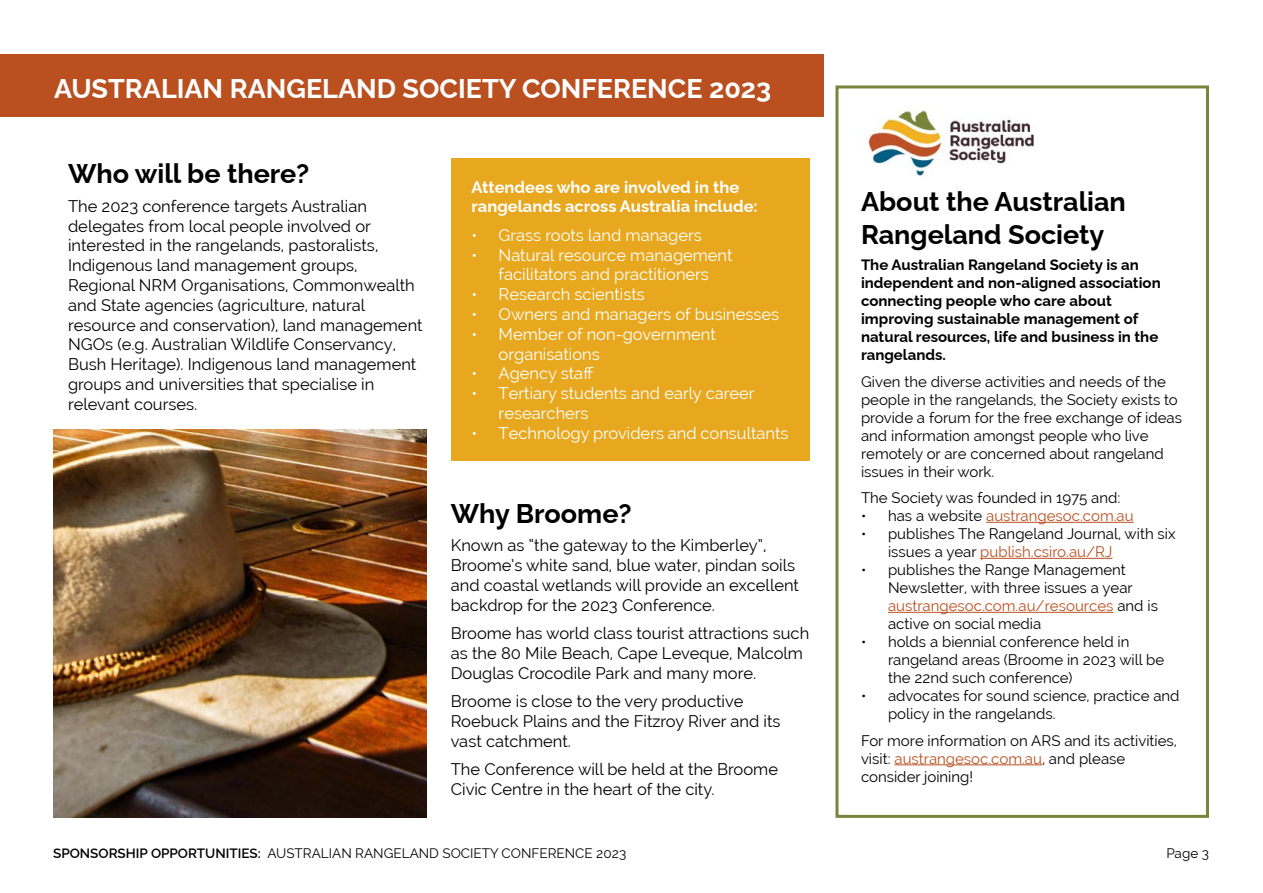
<style>
.page{position:relative;width:1263px;height:893px;background:#fff}
.page>*{position:absolute;margin:0;border:0;box-sizing:border-box;transform-origin:0 0}
.t1{font:700 27px/32.4px "Raleway";color:#000}
.t2{font:700 27px "Raleway";color:#fff}
.t3{font:16.5px/19.8px "Raleway";color:#000}
.t4{font:16.5px/19.8px "Raleway";color:#fff}
.t5{font:700 16.5px/19.8px "Raleway";color:#fff}
.t6{font:15px/18px "Raleway";color:#000}
.t7{font:700 15px/18px "Raleway";color:#000}
.t8{font:15px "Raleway";color:#ba5020}
.t9{font:13.5px "Raleway";color:#000}
.s1{color:#000}
.s2{color:#ba5020}
.s3{font-weight:600}
</style>
<div class="page">
<div style="left:0;top:54px;width:824px;height:63px;background:#ba5020"></div>
<img style="left:53px;top:429px;width:374px;height:389px">
<div style="left:451px;top:158px;width:358px;height:303px;background:#e7a81f"></div>
<img style="left:867px;top:106px;width:167px;height:70px">
<div style="left:835px;top:85px;width:374px;height:733px;border:3px solid #78853b"></div>
<hr style="left:986px;top:522px;width:148px;height:1px;background:#ba5020">
<hr style="left:980px;top:558px;width:132px;height:1px;background:#ba5020">
<hr style="left:888px;top:612px;width:225px;height:1px;background:#ba5020">
<hr style="left:894px;top:764px;width:148px;height:1px;background:#ba5020">
<h1 class="t2" style="left:54px;top:67px;width:719px">AUSTRALIAN RANGELAND SOCIETY CONFERENCE 2023</h1>
<h1 class="t1" style="left:68px;top:155px;width:243px">Who will be there?</h1>
<p class="t3" style="left:68px;top:196px;width:356px">The 2023 conference targets Australian delegates from local people involved or interested in the rangelands, pastoralists, Indigenous land management groups, Regional NRM Organisations, Commonwealth and State agencies (agriculture, natural resource and conservation), land management NGOs (e.g. Australian Wildlife Conservancy, Bush Heritage). Indigenous land management groups and universities that specialise in relevant courses.</p>
<p class="t5" style="left:472px;top:175px;width:288px">Attendees who are involved in the rangelands across Australia include:</p>
<p class="t4" style="left:472px;top:225px;width:232px">• Grass roots land managers</p>
<p class="t4" style="left:472px;top:245px;width:263px;text-align:center">• Natural resource management facilitators and practitioners</p>
<p class="t4" style="left:472px;top:284px;width:175px">• Research scientists</p>
<p class="t4" style="left:472px;top:304px;width:309px">• Owners and managers of businesses</p>
<p class="t4" style="left:499px;top:324px;width:219px;text-indent:-27px">• Member of non-government organisations</p>
<p class="t4" style="left:472px;top:364px;width:123px">• Agency staff</p>
<p class="t4" style="left:499px;top:383px;width:258px;text-indent:-27px">• Tertiary students and early career researchers</p>
<p class="t4" style="left:472px;top:423px;width:318px">• Technology providers and consultants</p>
<h1 class="t1" style="left:451px;top:494px;width:182px">Why Broome?</h1>
<p class="t3" style="left:451px;top:536px;width:350px">Known as “the gateway to the Kimberley”, Broome’s white sand, blue water, pindan soils and coastal wetlands will provide an excellent backdrop for the 2023 Conference.</p>
<p class="t3" style="left:451px;top:623px;width:360px">Broome has world class tourist attractions such as the 80 Mile Beach, Cape Leveque, Malcolm<br>Douglas Crocodile Park and many more.</p>
<p class="t3" style="left:451px;top:691px;width:331px">Broome is close to the very productive<br>Roebuck Plains and the Fitzroy River and its vast catchment.</p>
<p class="t3" style="left:451px;top:759px;width:329px">The Conference will be held at the Broome<br>Civic Centre in the heart of the city.</p>
<h1 class="t1" style="left:861px;top:183px;width:266px">About the Australian<br>Rangeland Society</h1>
<p class="t7" style="left:861px;top:254px;width:301px">The Australian Rangeland Society is an independent and non-aligned association connecting people who care about improving sustainable management of natural resources, life and business in the rangelands.</p>
<p class="t6" style="left:861px;top:372px;width:322px">Given the diverse activities and needs of the people in the rangelands, the Society exists to provide a forum for the free exchange of ideas and information amongst people who live remotely or are concerned about rangeland issues in their work.</p>
<p class="t6" style="left:861px;top:489px;width:261px">The Society was founded in 1975 and:</p>
<p class="t8" style="left:861px;top:507px;width:274px"><span class="s1">• has a website</span> austrangesoc.com.au</p>
<p class="t6" style="left:888px;top:525px;width:289px;text-indent:-27px">• publishes The Rangeland Journal, with six issues a year <span class="s2">publish.csiro.au/RJ</span></p>
<p class="t6" style="left:888px;top:561px;width:271px;text-indent:-27px">• publishes the Range Management Newsletter, with three issues a year <span class="s2">austrangesoc.com.au/resources</span> and is active on social media</p>
<p class="t6" style="left:888px;top:633px;width:278px;text-indent:-27px">• holds a biennial conference held in rangeland areas (Broome in 2023 will be the 22nd such conference)</p>
<p class="t6" style="left:888px;top:687px;width:293px;text-indent:-27px">• advocates for sound science, practice and policy in the rangelands.</p>
<p class="t6" style="left:861px;top:731px;width:317px">For more information on ARS and its activities, visit: <span class="s2">austrangesoc.com.au</span>, and please consider joining!</p>
<p class="t9" style="left:53px;top:845px;width:575px"><span class="s3">SPONSORSHIP OPPORTUNITIES:</span> AUSTRALIAN RANGELAND SOCIETY CONFERENCE 2023</p>
<p class="t9" style="left:1166px;top:845px;width:44px">Page 3</p>
</div>
